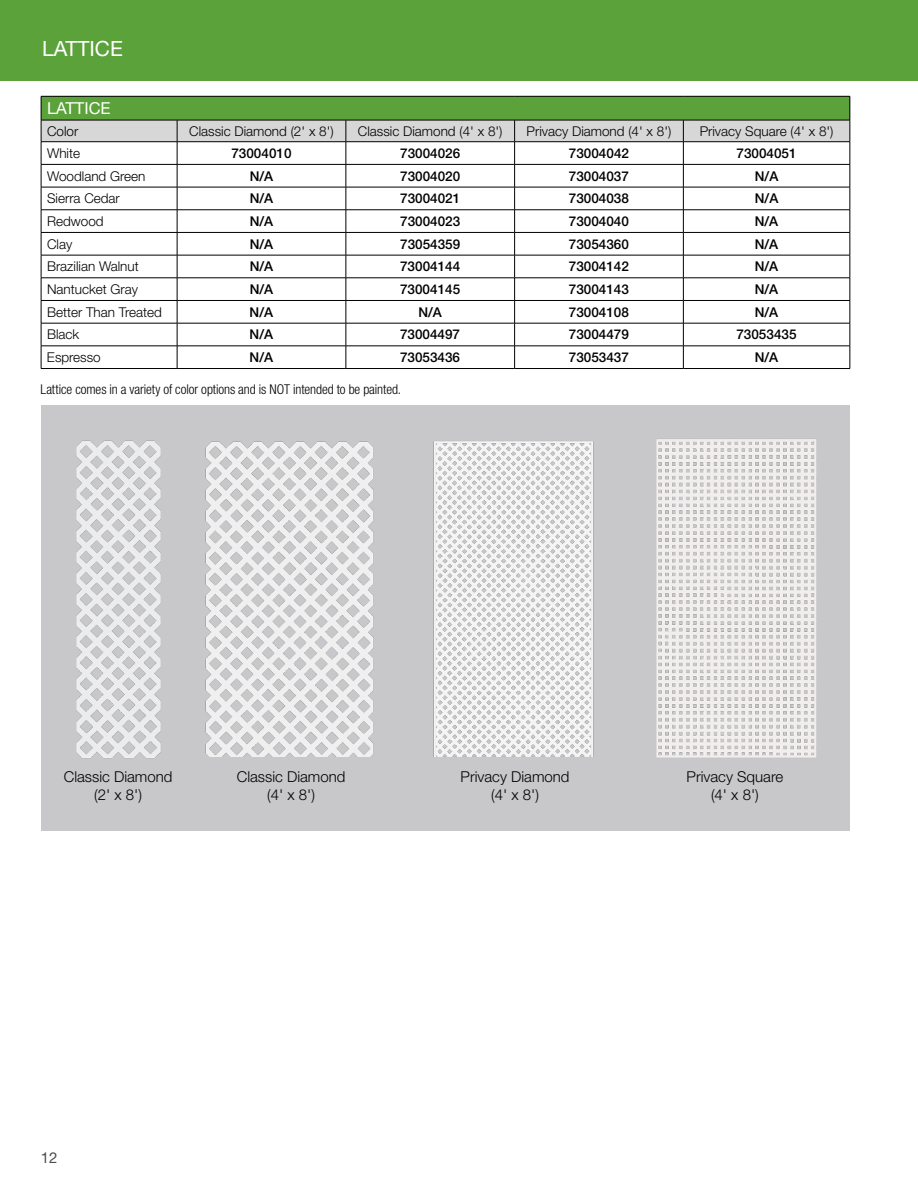
<style>
.page{position:relative;width:918px;height:1188px;background:#fff}
.page>*{position:absolute;margin:0;border:0;box-sizing:border-box;transform-origin:0 0}
.t1{font:21px "Helvetica Neue LT Std";color:#fff}
.t2{font:16.5px "Helvetica Neue LT Std";color:#fff}
.t3{font:300 15px/18px "Helvetica Neue LT Std";color:#000;text-align:center}
.t4{font:15px "Helvetica Neue LT Std";color:#4d4d4f}
.t5{font:500 13.5px "Helvetica Neue LT Std";color:#000}
.t6{font:300 13.5px "Helvetica Neue LT Std";color:#000}
.t7{font:300 condensed 13.5px "Helvetica Neue LT Std";letter-spacing:-.005em;color:#000}
</style>
<div class="page">
<div style="left:41px;top:406px;width:809px;height:425px;background:#c8c8ca"></div>
<img style="left:76px;top:440px;width:85px;height:319px">
<img style="left:433px;top:441px;width:161px;height:315px">
<img style="left:205px;top:441px;width:169px;height:315px">
<img style="left:656px;top:439px;width:161px;height:319px">
<div style="left:0;top:0;width:918px;height:81px;background:#5ca23a"></div>
<svg style="left:41px;top:96px;width:810px;height:272px"></svg>
<hr style="left:41px;top:368px;width:136px;height:1px;background:#000">
<hr style="left:177px;top:368px;width:169px;height:1px;background:#000">
<hr style="left:346px;top:368px;width:169px;height:1px;background:#000">
<hr style="left:515px;top:368px;width:168px;height:1px;background:#000">
<hr style="left:683px;top:368px;width:167px;height:1px;background:#000">
<h1 class="t1" style="left:42px;top:36px;width:82px">LATTICE</h1>
<h1 class="t1" style="left:59px;top:36px;width:81px">GHT G</h1>
<p class="t2" style="left:47px;top:98px;width:65px">LATTICE</p>
<p class="t6" style="left:47px;top:123px;width:33px">Color</p>
<p class="t6" style="left:189px;top:123px;width:146px">Classic Diamond (2' x 8')</p>
<p class="t6" style="left:358px;top:123px;width:146px">Classic Diamond (4' x 8')</p>
<p class="t6" style="left:527px;top:123px;width:146px">Privacy Diamond (4' x 8')</p>
<p class="t6" style="left:700px;top:123px;width:135px">Privacy Square (4' x 8')</p>
<p class="t6" style="left:47px;top:145px;width:34px">White</p>
<p class="t5" style="left:231px;top:145px;width:62px">73004010</p>
<p class="t5" style="left:400px;top:145px;width:62px">73004026</p>
<p class="t5" style="left:569px;top:145px;width:62px">73004042</p>
<p class="t5" style="left:737px;top:145px;width:62px">73004051</p>
<p class="t6" style="left:47px;top:168px;width:100px">Woodland Green</p>
<p class="t5" style="left:250px;top:168px;width:25px">N/A</p>
<p class="t5" style="left:400px;top:168px;width:62px">73004020</p>
<p class="t5" style="left:569px;top:168px;width:62px">73004037</p>
<p class="t5" style="left:755px;top:168px;width:25px">N/A</p>
<p class="t6" style="left:47px;top:190px;width:74px">Sierra Cedar</p>
<p class="t5" style="left:250px;top:190px;width:25px">N/A</p>
<p class="t5" style="left:400px;top:190px;width:62px">73004021</p>
<p class="t5" style="left:569px;top:190px;width:62px">73004038</p>
<p class="t5" style="left:755px;top:190px;width:25px">N/A</p>
<p class="t6" style="left:47px;top:213px;width:58px">Redwood</p>
<p class="t5" style="left:250px;top:213px;width:25px">N/A</p>
<p class="t5" style="left:400px;top:213px;width:62px">73004023</p>
<p class="t5" style="left:569px;top:213px;width:62px">73004040</p>
<p class="t5" style="left:755px;top:213px;width:25px">N/A</p>
<p class="t6" style="left:47px;top:236px;width:27px">Clay</p>
<p class="t5" style="left:250px;top:236px;width:25px">N/A</p>
<p class="t5" style="left:400px;top:236px;width:62px">73054359</p>
<p class="t5" style="left:569px;top:236px;width:62px">73054360</p>
<p class="t5" style="left:755px;top:236px;width:25px">N/A</p>
<p class="t6" style="left:47px;top:258px;width:93px">Brazilian Walnut</p>
<p class="t5" style="left:250px;top:258px;width:25px">N/A</p>
<p class="t5" style="left:400px;top:258px;width:62px">73004144</p>
<p class="t5" style="left:569px;top:258px;width:62px">73004142</p>
<p class="t5" style="left:755px;top:258px;width:25px">N/A</p>
<p class="t6" style="left:47px;top:281px;width:93px">Nantucket Gray</p>
<p class="t5" style="left:250px;top:281px;width:25px">N/A</p>
<p class="t5" style="left:400px;top:281px;width:62px">73004145</p>
<p class="t5" style="left:569px;top:281px;width:62px">73004143</p>
<p class="t5" style="left:755px;top:281px;width:25px">N/A</p>
<p class="t6" style="left:47px;top:304px;width:116px">Better Than Treated</p>
<p class="t5" style="left:250px;top:304px;width:25px">N/A</p>
<p class="t5" style="left:418px;top:304px;width:25px">N/A</p>
<p class="t5" style="left:569px;top:304px;width:62px">73004108</p>
<p class="t5" style="left:755px;top:304px;width:25px">N/A</p>
<p class="t6" style="left:47px;top:326px;width:34px">Black</p>
<p class="t5" style="left:250px;top:326px;width:25px">N/A</p>
<p class="t5" style="left:400px;top:326px;width:62px">73004497</p>
<p class="t5" style="left:569px;top:326px;width:62px">73004479</p>
<p class="t5" style="left:736px;top:326px;width:62px">73053435</p>
<p class="t6" style="left:47px;top:349px;width:55px">Espresso</p>
<p class="t5" style="left:250px;top:349px;width:25px">N/A</p>
<p class="t5" style="left:400px;top:349px;width:62px">73053436</p>
<p class="t5" style="left:569px;top:349px;width:62px">73053437</p>
<p class="t5" style="left:755px;top:349px;width:25px">N/A</p>
<p class="t7" style="left:40px;top:381px;width:362px">Lattice comes in a variety of color options and is NOT intended to be painted.</p>
<p class="t3" style="left:64px;top:767px;width:110px">Classic Diamond (2' x 8')</p>
<p class="t3" style="left:237px;top:767px;width:110px">Classic Diamond (4' x 8')</p>
<p class="t3" style="left:461px;top:767px;width:110px">Privacy Diamond (4' x 8')</p>
<p class="t3" style="left:687px;top:767px;width:98px">Privacy Square (4' x 8')</p>
<p class="t4" style="left:41px;top:1149px;width:18px">12</p>
</div>
